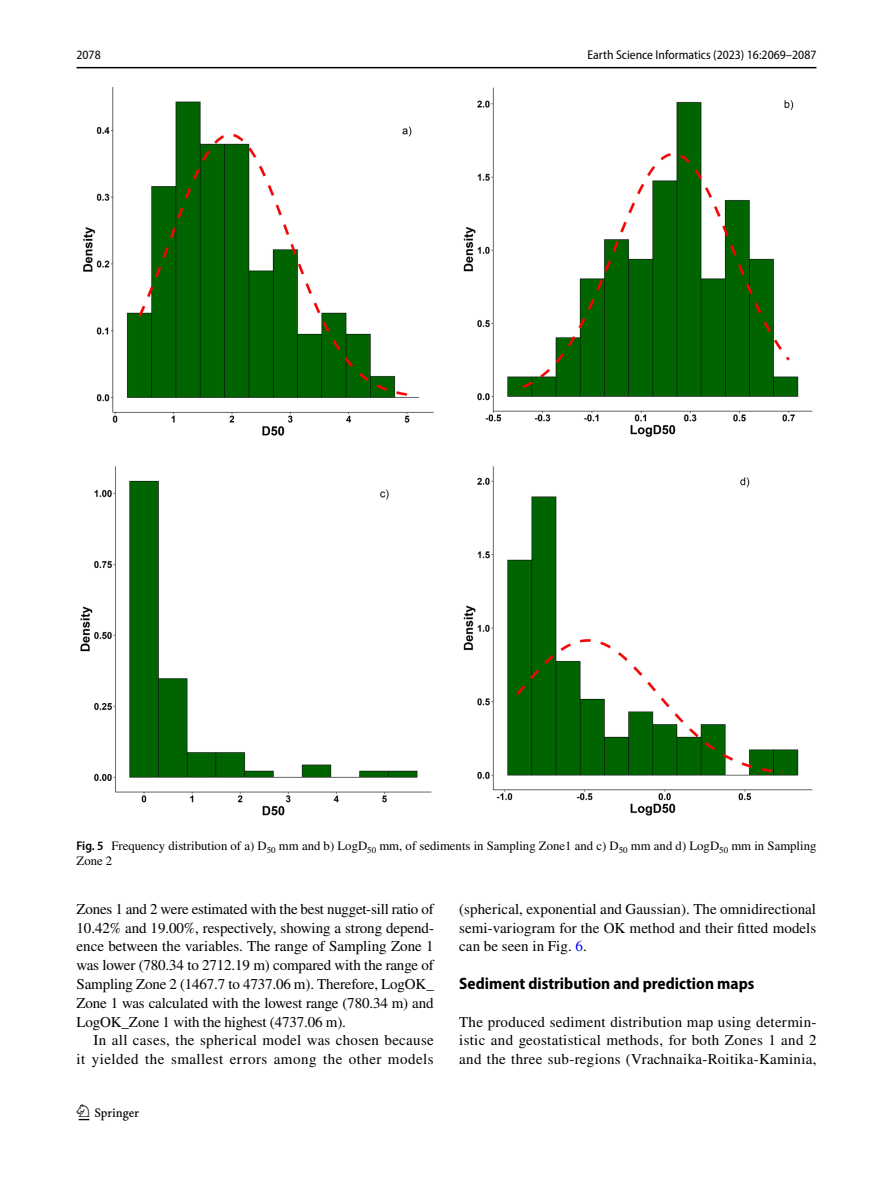
<style>
.page{position:relative;width:893px;height:1187px;background:#fff}
.page>*{position:absolute;margin:0;border:0;box-sizing:border-box;transform-origin:0 0}
.t1{font:22.5px "Springnew Regular 2";color:#000}
.t2{font:700 semi-condensed 16.5px "Myriad Pro";color:#000}
.t3{font:15px/18.8px "STIX";letter-spacing:.02em;color:#000;text-align:justify}
.t4{font:12.75px/15px "STIX";color:#000}
.t5{font:semi-condensed 12.75px "Myriad Pro";color:#000}
.s1{font-family:"Myriad Pro";font-weight:600;font-stretch:semi-condensed}
.s2{color:#00f}
</style>
<div class="page">
<hr style="left:77px;top:67px;width:739px;height:1px;background:#000">
<img style="left:81px;top:87px;width:731px;height:728px">
<p class="t5" style="left:77px;top:48px;width:26px">2078</p>
<p class="t5" style="left:587px;top:48px;width:230px">Earth Science Informatics (2023) 16:2069–2087</p>
<p class="t4" style="left:77px;top:839px;width:741px"><span class="s1">Fig. 5</span> Frequency distribution of a) D<sub>50</sub> mm and b) LogD<sub>50</sub> mm, of sediments in Sampling Zone1 and c) D<sub>50</sub> mm and d) LogD<sub>50</sub> mm in Sampling<br>Zone 2</p>
<p class="t3" style="left:77px;top:900px;width:359px">Zones 1 and 2 were estimated with the best nugget-sill ratio of 10.42% and 19.00%, respectively, showing a strong depend&shy;ence between the variables. The range of Sampling Zone 1 was lower (780.34 to 2712.19 m) compared with the range of Sampling Zone 2 (1467.7 to 4737.06 m). Therefore, LogOK_ Zone 1 was calculated with the lowest range (780.34 m) and LogOK_Zone 1 with the highest (4737.06 m).</p>
<p class="t3" style="left:77px;top:1031px;width:359px;text-align:right">In all cases, the spherical model was chosen because<br>it yielded the smallest errors among the other models</p>
<h1 class="t1" style="left:79px;top:1104px;width:62px">1 3</h1>
<p class="t3" style="left:459px;top:900px;width:359px">(spherical, exponential and Gaussian). The omnidirectional semi-variogram for the OK method and their fitted models can be seen in Fig. <span class="s2">6</span>.</p>
<p class="t2" style="left:459px;top:974px;width:297px">Sediment distribution and prediction maps</p>
<p class="t3" style="left:459px;top:1013px;width:359px">The produced sediment distribution map using determin&shy;istic and geostatistical methods, for both Ζones 1 and 2 and the three sub-regions (Vrachnaika-Roitika-Kaminia,</p>
</div>
